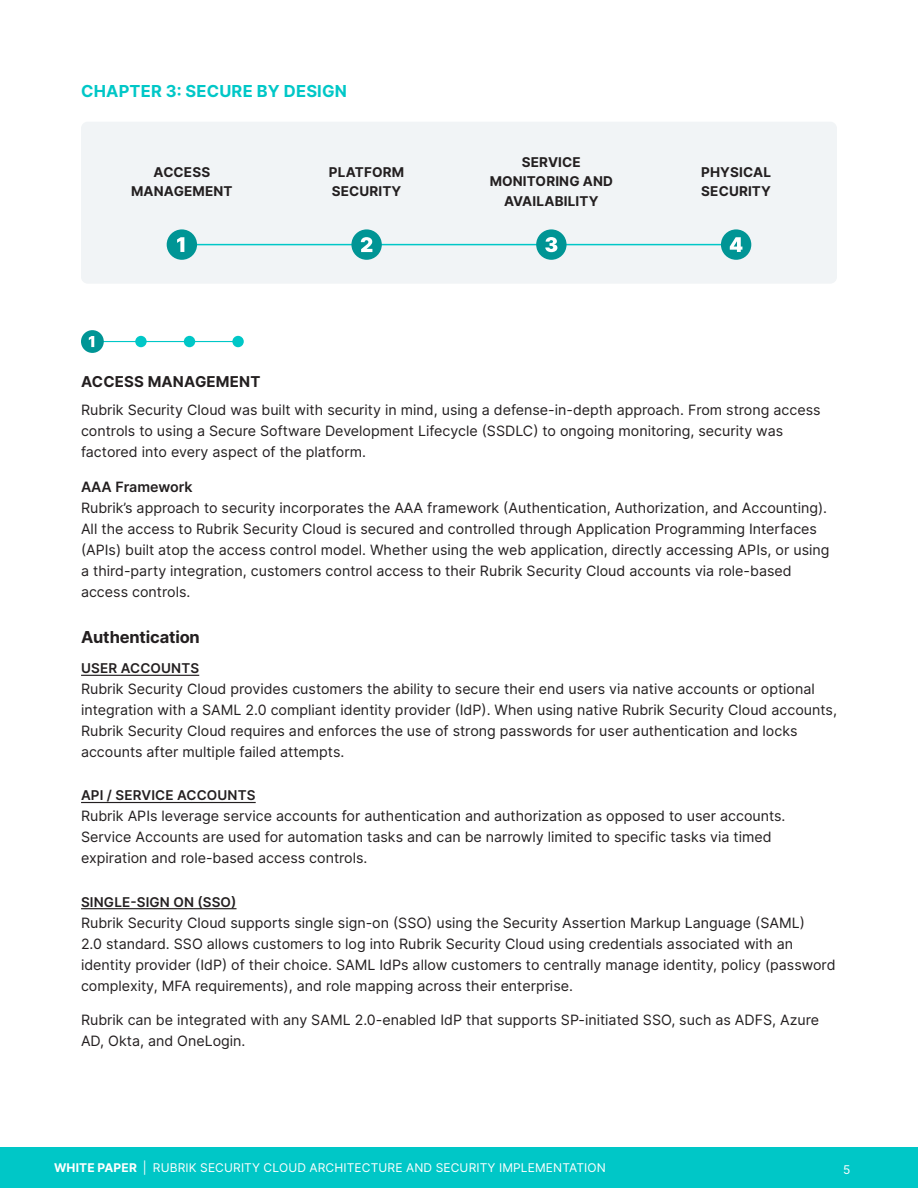
<style>
.page{position:relative;width:918px;height:1188px;background:#fff}
.page>*{position:absolute;margin:0;border:0;box-sizing:border-box;transform-origin:0 0}
.t1{font:700 16.5px "Inter";letter-spacing:.01em;color:#00c7c7}
.t2{font:700 16.5px "Inter";letter-spacing:-.01em;color:#231f20}
.t3{font:700 15px "Inter";letter-spacing:.01em;color:#231f20}
.txt{font:14.25px/21px "Inter";color:#231f20}
.txt-2{font:600 14.25px "Inter";color:#231f20}
.breadcrumb_txt{font:700 13.5px/19.5px "Inter";letter-spacing:.01em;color:#231f20}
.t4{font:600 13.5px "Inter";letter-spacing:.01em;color:#231f20}
.t5{font:12px "Inter";letter-spacing:.01em;color:#fff}
.s1{font-weight:700}
</style>
<div class="page">
<div style="left:0;top:1148px;width:918px;height:40px;background:#00c7c7"></div>
<div style="left:81px;top:122px;width:756px;height:162px;background:#f1f4f6;border-radius:7px"></div>
<hr style="left:182px;top:244px;width:553px;height:1px;background:#00c7c7">
<div style="left:167px;top:229px;width:30px;height:31px;background:#009595;border-radius:50%"></div>
<svg style="left:177px;top:237px;width:7px;height:15px"></svg>
<div style="left:351px;top:229px;width:31px;height:31px;background:#009595;border-radius:50%"></div>
<svg style="left:361px;top:237px;width:11px;height:15px"></svg>
<div style="left:536px;top:229px;width:31px;height:31px;background:#009595;border-radius:50%"></div>
<svg style="left:545px;top:237px;width:12px;height:15px"></svg>
<div style="left:721px;top:229px;width:30px;height:31px;background:#009595;border-radius:50%"></div>
<svg style="left:730px;top:237px;width:12px;height:15px"></svg>
<hr style="left:92px;top:341px;width:145px;height:1px;background:#00c7c7">
<div style="left:81px;top:330px;width:23px;height:23px;background:#009595;border-radius:50%"></div>
<svg style="left:89px;top:336px;width:5px;height:11px"></svg>
<div style="left:135px;top:336px;width:12px;height:11px;background:#00c7c7;border-radius:50%"></div>
<div style="left:184px;top:336px;width:11px;height:11px;background:#00c7c7;border-radius:50%"></div>
<div style="left:232px;top:336px;width:12px;height:11px;background:#00c7c7;border-radius:50%"></div>
<hr style="left:81px;top:675px;width:118px;height:1px;background:#231f20">
<hr style="left:81px;top:802px;width:175px;height:1px;background:#231f20">
<hr style="left:81px;top:908px;width:156px;height:1px;background:#231f20">
<h1 class="t1" style="left:81px;top:79px;width:267px">CHAPTER 3: SECURE BY DESIGN</h1>
<p class="breadcrumb_txt" style="left:131px;top:162px;width:103px;text-align:center">ACCESS<br>MANAGEMENT</p>
<p class="breadcrumb_txt" style="left:329px;top:162px;width:77px">PLATFORM<br>SECURITY</p>
<p class="breadcrumb_txt" style="left:490px;top:152px;width:125px;text-align:center">SERVICE<br>MONITORING AND<br>AVAILABILITY</p>
<p class="breadcrumb_txt" style="left:701px;top:162px;width:72px">PHYSICAL<br>SECURITY</p>
<h2 class="t3" style="left:81px;top:371px;width:181px">ACCESS MANAGEMENT</h2>
<p class="txt" style="left:81px;top:399px;width:741px">Rubrik Security Cloud was built with security in mind, using a defense-in-depth approach. From strong access controls to using a Secure Software Development Lifecycle (SSDLC) to ongoing monitoring, security was factored into every aspect of the platform.</p>
<p class="txt-2" style="left:81px;top:476px;width:113px">AAA Framework</p>
<p class="txt" style="left:81px;top:497px;width:750px">Rubrik’s approach to security incorporates the AAA framework (Authentication, Authorization, and Accounting).<br>All the access to Rubrik Security Cloud is secured and controlled through Application Programming Interfaces (APIs) built atop the access control model. Whether using the web application, directly accessing APIs, or using a third-party integration, customers control access to their Rubrik Security Cloud accounts via role-based access controls.</p>
<h3 class="t2" style="left:81px;top:625px;width:120px">Authentication</h3>
<h4 class="t4" style="left:81px;top:658px;width:120px">USER ACCOUNTS</h4>
<p class="txt" style="left:81px;top:678px;width:758px">Rubrik Security Cloud provides customers the ability to secure their end users via native accounts or optional integration with a SAML 2.0 compliant identity provider (IdP). When using native Rubrik Security Cloud accounts, Rubrik Security Cloud requires and enforces the use of strong passwords for user authentication and locks accounts after multiple failed attempts.</p>
<h4 class="t4" style="left:81px;top:785px;width:176px">API / SERVICE ACCOUNTS</h4>
<p class="txt" style="left:81px;top:805px;width:706px">Rubrik APIs leverage service accounts for authentication and authorization as opposed to user accounts.<br>Service Accounts are used for automation tasks and can be narrowly limited to specific tasks via timed expiration and role-based access controls.</p>
<h4 class="t4" style="left:81px;top:892px;width:157px">SINGLE-SIGN ON (SSO)</h4>
<p class="txt" style="left:81px;top:912px;width:756px">Rubrik Security Cloud supports single sign-on (SSO) using the Security Assertion Markup Language (SAML)<br>2.0 standard. SSO allows customers to log into Rubrik Security Cloud using credentials associated with an identity provider (IdP) of their choice. SAML IdPs allow customers to centrally manage identity, policy (password complexity, MFA requirements), and role mapping across their enterprise.</p>
<p class="txt" style="left:81px;top:1009px;width:740px">Rubrik can be integrated with any SAML 2.0-enabled IdP that supports SP-initiated SSO, such as ADFS, Azure<br>AD, Okta, and OneLogin.</p>
<p class="t5" style="left:54px;top:1159px;width:273px"><span class="s1">White paper</span> | Rubri k Security Cloud Architect</p>
<p class="t5" style="left:379px;top:1159px;width:17px">ureand</p>
<p class="t5" style="left:436px;top:1159px;width:76px">Security Implementati</p>
<p class="t5" style="left:588px;top:1159px;width:18px">on</p>
<p class="t5" style="left:843px;top:1160px;width:9px">5</p>
</div>
